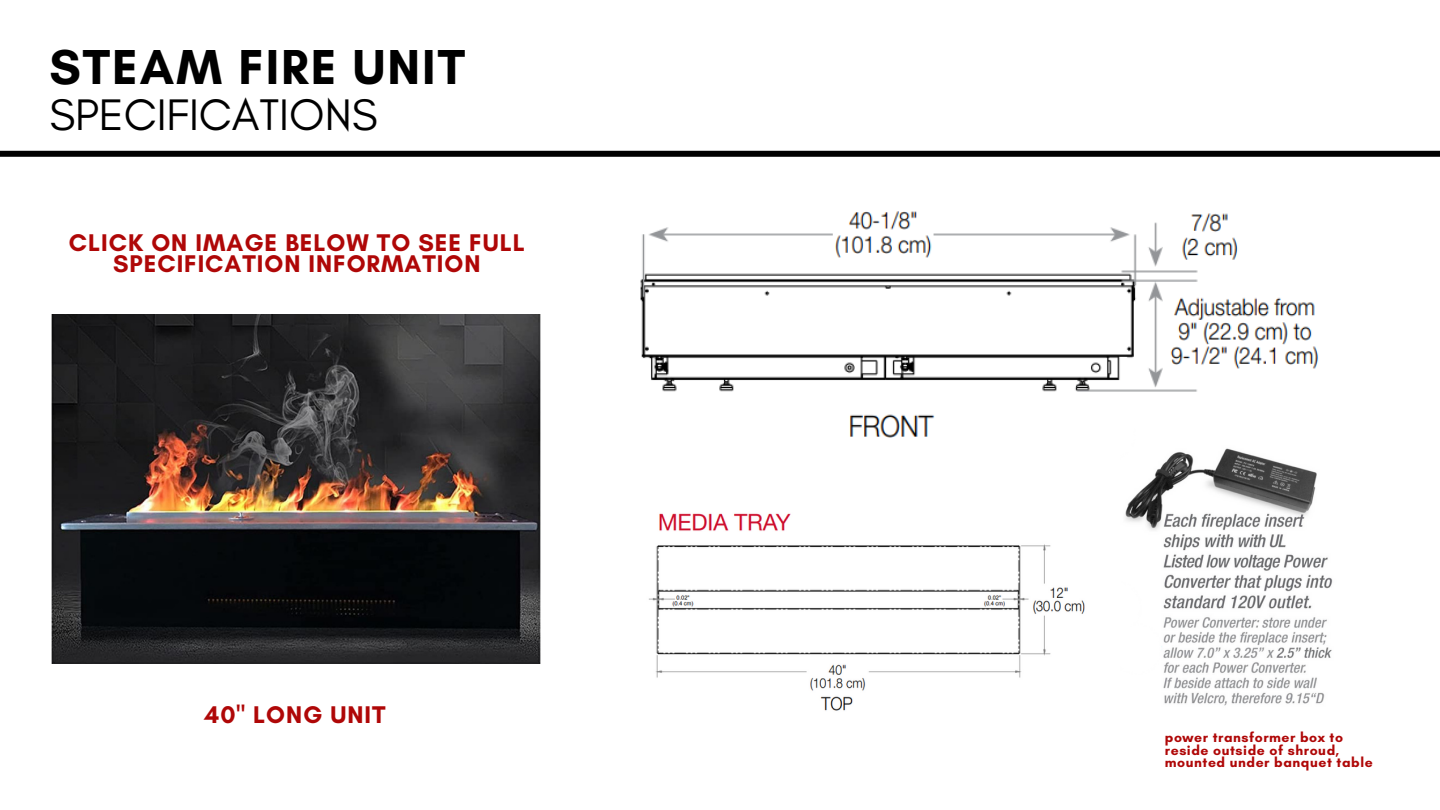
<style>
.page{position:relative;width:1440px;height:810px;background:#fff}
.page>*{position:absolute;margin:0;border:0;box-sizing:border-box;transform-origin:0 0}
.t1{font:700 50px "Glacial Indifference";letter-spacing:.04em;color:#000}
.t2{font:45px "Glacial Indifference";color:#000}
.t3{font:700 24.6px/20.8px "Glacial Indifference";letter-spacing:.04em;color:#af0707;text-align:center}
.t4{font:700 14px/12.8px "Glacial Indifference";letter-spacing:.04em;color:#af0707}
</style>
<div class="page">
<img style="left:640px;top:211px;width:679px;height:227px">
<img style="left:649px;top:513px;width:436px;height:198px">
<img style="left:51px;top:314px;width:490px;height:350px">
<img style="left:1121px;top:429px;width:212px;height:277px">
<div style="left:0;top:151px;width:1440px;height:6px;background:#000"></div>
<h1 class="t1" style="left:49px;top:36px;width:417px">STEAM FIRE UNIT</h1>
<h2 class="t2" style="left:49px;top:87px;width:330px">SPECIFICATIONS</h2>
<h3 class="t3" style="left:69px;top:232px;width:457px">CLICK ON IMAGE BELOW TO SEE FULL<br>SPECIFICATION INFORMATION</h3>
<h3 class="t3" style="left:205px;top:703px;width:183px">40" LONG UNIT</h3>
<p class="t4" style="left:1165px;top:731px;width:209px">power transformer box to reside outside of shroud, mounted under banquet table</p>
</div>
